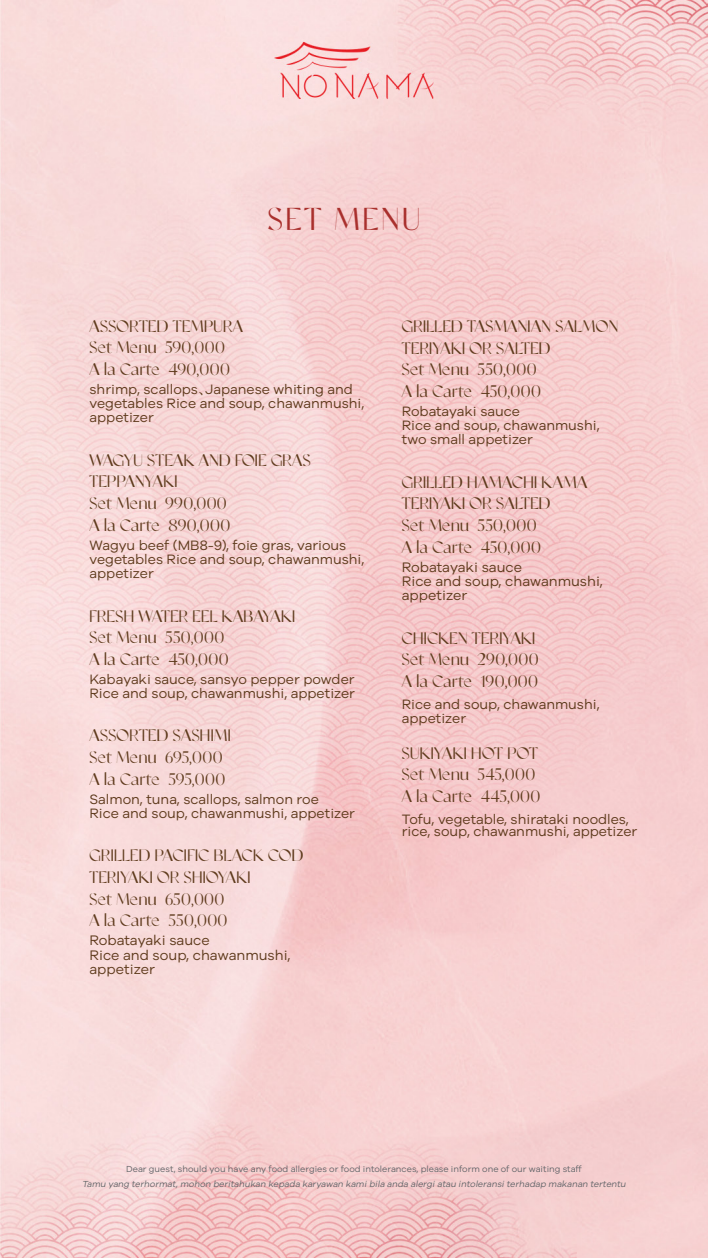
<style>
.page{position:relative;width:708px;height:1258px;background:#fff}
.page>*{position:absolute;margin:0;border:0;box-sizing:border-box;transform-origin:0 0}
.t1{font:700 31.65px "Classico";letter-spacing:.1em;color:#a9302d}
.t2{font:700 16.65px/21.6px "Classico";letter-spacing:.025em;color:#5f3b1d}
.t3{font:14.25px/14.2px "Galyon";color:#5f3b1d}
.t4{font:13.95px/14.2px "Galyon";color:#5f3b1d}
.t5{font:italic 9px "Galyon";color:#636569}
.t6{font:9px "Galyon";color:#636569}
.s1{font-family:"Hira Min Pro N W3"}
</style>
<div class="page">
<img style="left:0;top:0;width:708px;height:1258px">
<h1 class="t1" style="left:268px;top:201px;width:154px">SET MENU</h1>
<p class="t2" style="left:90px;top:315px;width:155px">ASSORTED TEMPURA<br>Set Menu 590,000<br>A la Carte 490,000</p>
<p class="t4" style="left:90px;top:381px;width:276px">shrimp, scallops<span class="s1">、</span>Japanese whiting and vegetables Rice and soup, chawanmushi, appetizer</p>
<p class="t2" style="left:90px;top:449px;width:223px">WAGYU STEAK AND FOIE GRAS<br>TEPPANYAKI<br>Set Menu 990,000<br>A la Carte 890,000</p>
<p class="t4" style="left:90px;top:536px;width:276px">Wagyu beef (MB8-9), foie gras, various vegetables Rice and soup, chawanmushi, appetizer</p>
<p class="t2" style="left:90px;top:605px;width:207px">FRESH WATER EEL KABAYAKI<br>Set Menu 550,000<br>A la Carte 450,000</p>
<p class="t4" style="left:90px;top:671px;width:267px">Kabayaki sauce, sansyo pepper powder<br>Rice and soup, chawanmushi, appetizer</p>
<p class="t2" style="left:90px;top:725px;width:143px">ASSORTED SASHIMI<br>Set Menu 695,000<br>A la Carte 595,000</p>
<p class="t4" style="left:90px;top:790px;width:267px">Salmon, tuna, scallops, salmon roe<br>Rice and soup, chawanmushi, appetizer</p>
<p class="t2" style="left:90px;top:845px;width:215px">GRILLED PACIFIC BLACK COD<br>TERIYAKI OR SHIOYAKI<br>Set Menu 650,000<br>A la Carte 550,000</p>
<p class="t3" style="left:90px;top:932px;width:203px">Robatayaki sauce<br>Rice and soup, chawanmushi, appetizer</p>
<p class="t2" style="left:402px;top:315px;width:218px">GRILLED TASMANIAN SALMON<br>TERIYAKI OR SALTED<br>Set Menu 550,000<br>A la Carte 450,000</p>
<p class="t4" style="left:402px;top:403px;width:199px">Robatayaki sauce<br>Rice and soup, chawanmushi, two small appetizer</p>
<p class="t2" style="left:402px;top:471px;width:187px">GRILLED HAMACHI KAMA<br>TERIYAKI OR SALTED<br>Set Menu 550,000<br>A la Carte 450,000</p>
<p class="t3" style="left:402px;top:558px;width:203px">Robatayaki sauce<br>Rice and soup, chawanmushi, appetizer</p>
<p class="t2" style="left:402px;top:627px;width:138px">CHICKEN TERIYAKI<br>Set Menu 290,000<br>A la Carte 190,000</p>
<p class="t4" style="left:402px;top:695px;width:199px">Rice and soup, chawanmushi, appetizer</p>
<p class="t2" style="left:402px;top:742px;width:140px">SUKIYAKI HOT POT<br>Set Menu 545,000<br>A la Carte 445,000</p>
<p class="t4" style="left:402px;top:811px;width:237px;line-height:12.8px">Tofu, vegetable, shirataki noodles, rice, soup, chawanmushi, appetizer</p>
<p class="t6" style="left:126px;top:1162px;width:457px">Dear guest, should you have any food allergies or food intolerances, please inform one of our waiting staff</p>
<p class="t5" style="left:82px;top:1177px;width:545px">Tamu yang terhormat, mohon beritahukan kepada karyawan kami bila anda alergi atau intoleransi terhadap makanan tertentu</p>
</div>
